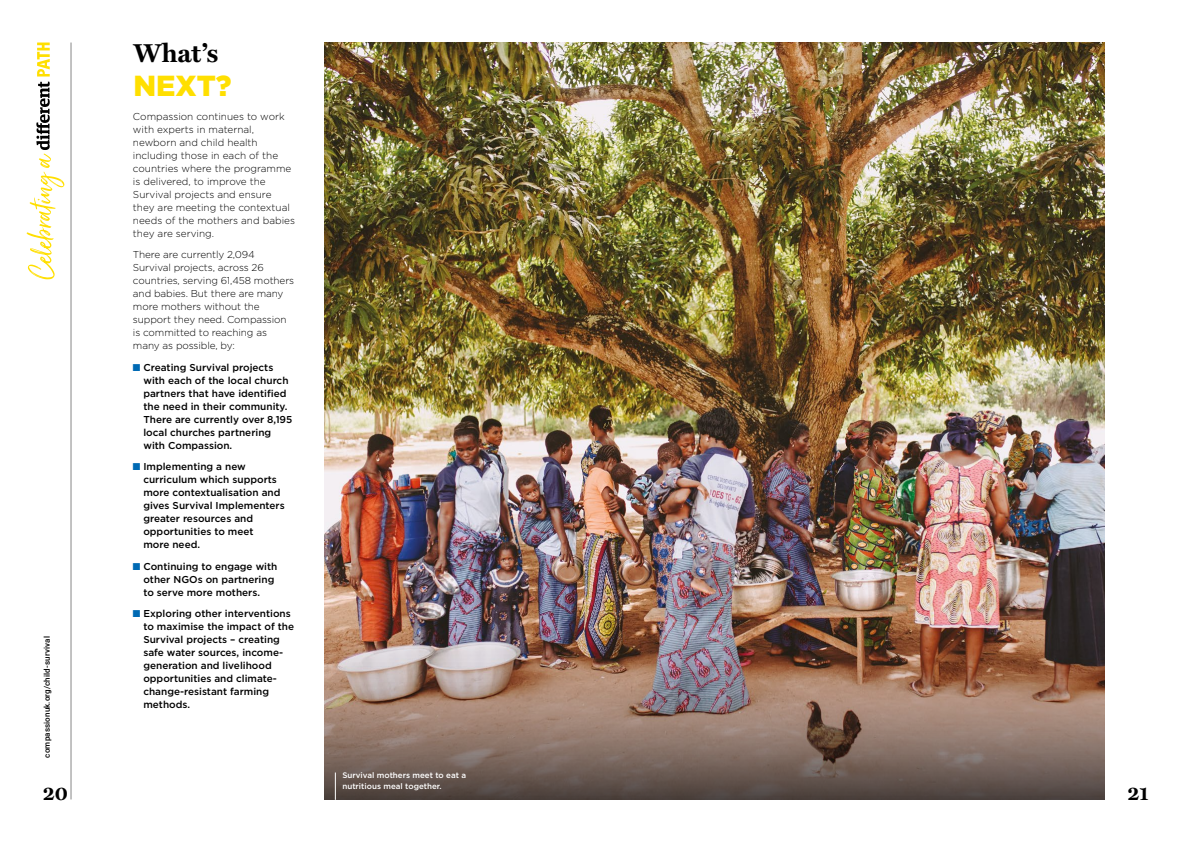
<style>
.page{position:relative;width:1191px;height:842px;background:#fff}
.page>*{position:absolute;margin:0;border:0;box-sizing:border-box;transform-origin:0 0}
.t1{font:900 29px "Gotham HTF";color:#ffdf00}
.t2{font:700 26px "Miller Text";color:#000}
.t3{font:700 20px "Miller Text";color:#000}
.t4{font:500 10px/13px "Gotham HTF";color:#000}
.t5{font:300 10px/13px "Gotham HTF";letter-spacing:-.01em;color:#000}
.t6{font:500 8px/11px "Gotham HTF";color:#fff}
.t7{font:500 8px "Roboto";letter-spacing:.015em;color:#000}
.s1{color:#006ab4}
</style>
<div class="page">
<hr style="left:71px;top:43px;width:1px;height:756px;background:#878787">
<svg style="left:27px;top:43px;width:37px;height:236px"></svg>
<img style="left:325px;top:43px;width:780px;height:552px">
<img style="left:325px;top:595px;width:780px;height:205px">
<svg style="left:335px;top:772px;width:1px;height:28px"></svg>
<p class="t7" style="left:41px;top:758px;width:123px;rotate:-90deg">compassionuk.org/child-survival</p>
<h2 class="t2" style="left:133px;top:33px;width:86px">What’s</h2>
<h1 class="t1" style="left:133px;top:69px;width:100px">NEXT?</h1>
<p class="t5" style="left:133px;top:110px;width:163px">Compassion continues to work with experts in maternal, newborn and child health including those in each of the countries where the programme is delivered, to improve the<br>Survival projects and ensure they are meeting the contextual needs of the mothers and babies they are serving.</p>
<p class="t5" style="left:133px;top:248px;width:163px">There are currently 2,094<br>Survival projects, across 26 countries, serving 61,458 mothers and babies. But there are many more mothers without the support they need. Compassion is committed to reaching as many as possible, by:</p>
<p class="t4" style="left:143px;top:361px;width:150px;text-indent:-10px"><span class="s1">■</span> Creating Survival projects with each of the local church partners that have identified the need in their community.<br>There are currently over 8,195 local churches partnering with Compassion.</p>
<p class="t4" style="left:143px;top:460px;width:143px;text-indent:-10px"><span class="s1">■</span> Implementing a new curriculum which supports more contextualisation and gives Survival Implementers greater resources and opportunities to meet<br>more need.</p>
<p class="t4" style="left:143px;top:560px;width:136px;text-indent:-10px"><span class="s1">■</span> Continuing to engage with other NGOs on partnering to serve more mothers.</p>
<p class="t4" style="left:143px;top:607px;width:152px;text-indent:-10px"><span class="s1">■</span> Exploring other interventions to maximise the impact of the<br>Survival projects – creating safe water sources, income&shy;generation and livelihood opportunities and climate&shy;change-resistant farming methods.</p>
<p class="t6" style="left:342px;top:770px;width:125px">Survival mothers meet to eat a nutritious meal together.</p>
<h3 class="t3" style="left:43px;top:777px;width:27px">20</h3>
<h3 class="t3" style="left:1127px;top:777px;width:23px">21</h3>
</div>
